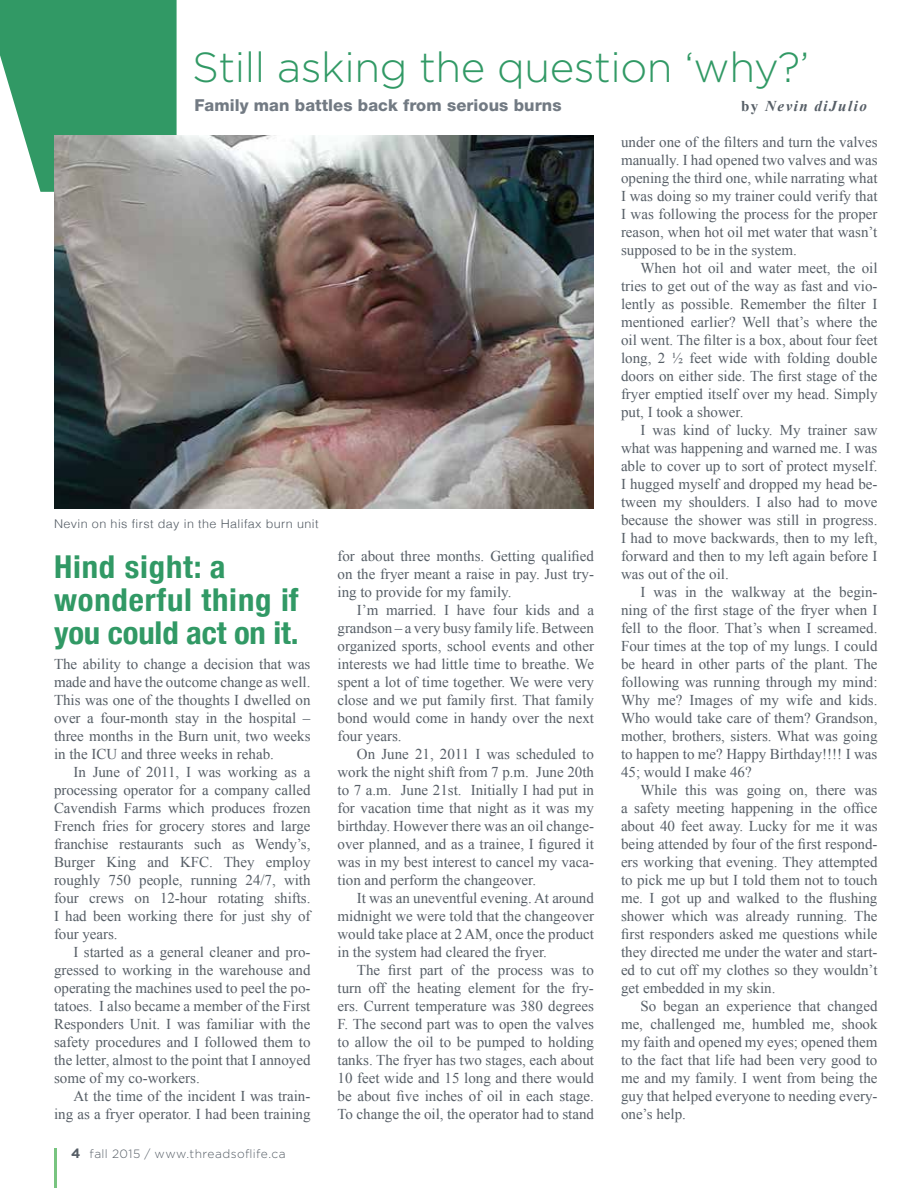
<style>
.page{position:relative;width:918px;height:1188px;background:#fff}
.page>*{position:absolute;margin:0;border:0;box-sizing:border-box;transform-origin:0 0}
.t1{font:300 42px "Gotham";letter-spacing:-.01em;color:#319965}
.t2{font:700 condensed 31.5px/33px "Helvetica Neue";letter-spacing:.025em;color:#319965;scale:1.04 1}
.t3{font:800 16.5px "Helvetica Neue";letter-spacing:.005em;color:#727a83}
.t4{font:15px/18px "Times New Roman";color:#565e66;text-align:justify}
.t5{font:italic 700 15px "Times New Roman";letter-spacing:.1em;color:#565e66}
.t6{font:300 12px "Helvetica";letter-spacing:.03em;color:#565e66;scale:1.05 1}
.t7{font:300 12px "Gotham";letter-spacing:.035em;color:#565e66}
.s1{font-style:normal}
.s2{font-weight:700;font-size:13.5px}
</style>
<div class="page">
<hr style="left:54px;top:1148px;width:2px;height:40px;background:#78c480">
<svg style="left:0;top:0;width:177px;height:192px;background:#46a375"></svg>
<img style="left:54px;top:135px;width:540px;height:374px">
<h1 class="t1" style="left:192px;top:41px;width:619px">Still asking the question ‘why?’</h1>
<p class="t3" style="left:194px;top:95px;width:369px">Family man battles back from serious burns</p>
<p class="t5" style="left:741px;top:95px;width:127px"><span class="s1">by</span> Nevin diJulio</p>
<p class="t6" style="left:54px;top:514px;width:253px">Nevin on his first day in the Halifax burn unit</p>
<h2 class="t2" style="left:54px;top:548px;width:237px">Hind sight: a wonderful thing if you could act on it.</h2>
<p class="t4" style="left:54px;top:655px;width:258px">The ability to change a decision that was made and have the outcome change as well.<br>This was one of the thoughts I dwelled on over a four-month stay in the hospital – three months in the Burn unit, two weeks in the ICU and three weeks in rehab.</p>
<p class="t4" style="left:54px;top:763px;width:258px;text-indent:19px">In June of 2011, I was working as a processing operator for a company called Cavendish Farms which produces frozen French fries for grocery stores and large franchise restaurants such as Wendy’s, Burger King and KFC. They employ roughly 750 people, running 24/7, with four crews on 12-hour rotating shifts.<br>I had been working there for just shy of four years.</p>
<p class="t4" style="left:54px;top:943px;width:258px;text-indent:19px">I started as a general cleaner and pro&shy;gressed to working in the warehouse and operating the machines used to peel the po&shy;tatoes. I also became a member of the First Responders Unit. I was familiar with the safety procedures and I followed them to the letter, almost to the point that I annoyed some of my co-workers.</p>
<p class="t4" style="left:54px;top:1087px;width:258px;text-align:right">At the time of the incident I was train&shy;ing as a fryer operator. I had been training</p>
<p class="t7" style="left:71px;top:1146px;width:216px"><span class="s2">4</span> fall 2015 / www.threadsoflife.ca</p>
<p class="t4" style="left:338px;top:546px;width:258px">for about three months. Getting qualified on the fryer meant a raise in pay. Just try&shy;ing to provide for my family.</p>
<p class="t4" style="left:338px;top:600px;width:258px;text-indent:19px">I’m married. I have four kids and a grandson – a very busy family life. Between organized sports, school events and other interests we had little time to breathe. We spent a lot of time together. We were very close and we put family first. That family bond would come in handy over the next four years.</p>
<p class="t4" style="left:338px;top:744px;width:258px;text-indent:19px">On June 21, 2011 I was scheduled to work the night shift from 7 p.m. June 20th to 7 a.m. June 21st. Initially I had put in for vacation time that night as it was my birthday. However there was an oil change&shy;over planned, and as a trainee, I figured it was in my best interest to cancel my vaca&shy;tion and perform the changeover.</p>
<p class="t4" style="left:338px;top:888px;width:258px;text-indent:19px">It was an uneventful evening. At around midnight we were told that the changeover would take place at 2 AM, once the product in the system had cleared the fryer.</p>
<p class="t4" style="left:338px;top:960px;width:258px;text-indent:19px">The first part of the process was to turn off the heating element for the fry&shy;ers. Current temperature was 380 degrees F. The second part was to open the valves to allow the oil to be pumped to holding tanks. The fryer has two stages, each about 10 feet wide and 15 long and there would be about five inches of oil in each stage.<br>To change the oil, the operator had to stand</p>
<p class="t4" style="left:621px;top:133px;width:258px">under one of the filters and turn the valves manually. I had opened two valves and was opening the third one, while narrating what I was doing so my trainer could verify that I was following the process for the proper reason, when hot oil met water that wasn’t supposed to be in the system.</p>
<p class="t4" style="left:621px;top:259px;width:258px;text-indent:19px">When hot oil and water meet, the oil tries to get out of the way as fast and vio&shy;lently as possible. Remember the filter I mentioned earlier? Well that’s where the oil went. The filter is a box, about four feet long, 2 ½ feet wide with folding double doors on either side. The first stage of the fryer emptied itself over my head. Simply put, I took a shower.</p>
<p class="t4" style="left:621px;top:421px;width:258px;text-indent:19px">I was kind of lucky. My trainer saw what was happening and warned me. I was able to cover up to sort of protect myself.<br>I hugged myself and dropped my head be&shy;tween my shoulders. I also had to move because the shower was still in progress.<br>I had to move backwards, then to my left, forward and then to my left again before I was out of the oil.</p>
<p class="t4" style="left:621px;top:583px;width:258px;text-indent:19px">I was in the walkway at the begin&shy;ning of the first stage of the fryer when I fell to the floor. That’s when I screamed.<br>Four times at the top of my lungs. I could be heard in other parts of the plant. The following was running through my mind:<br>Why me? Images of my wife and kids.<br>Who would take care of them? Grandson, mother, brothers, sisters. What was going to happen to me? Happy Birthday!!!! I was 45; would I make 46?</p>
<p class="t4" style="left:621px;top:781px;width:258px;text-indent:19px">While this was going on, there was a safety meeting happening in the office about 40 feet away. Lucky for me it was being attended by four of the first respond&shy;ers working that evening. They attempted to pick me up but I told them not to touch me. I got up and walked to the flushing shower which was already running. The first responders asked me questions while they directed me under the water and start&shy;ed to cut off my clothes so they wouldn’t get embedded in my skin.</p>
<p class="t4" style="left:621px;top:997px;width:258px;text-indent:19px">So began an experience that changed me, challenged me, humbled me, shook my faith and opened my eyes; opened them to the fact that life had been very good to me and my family. I went from being the guy that helped everyone to needing every&shy;one’s help.</p>
</div>
